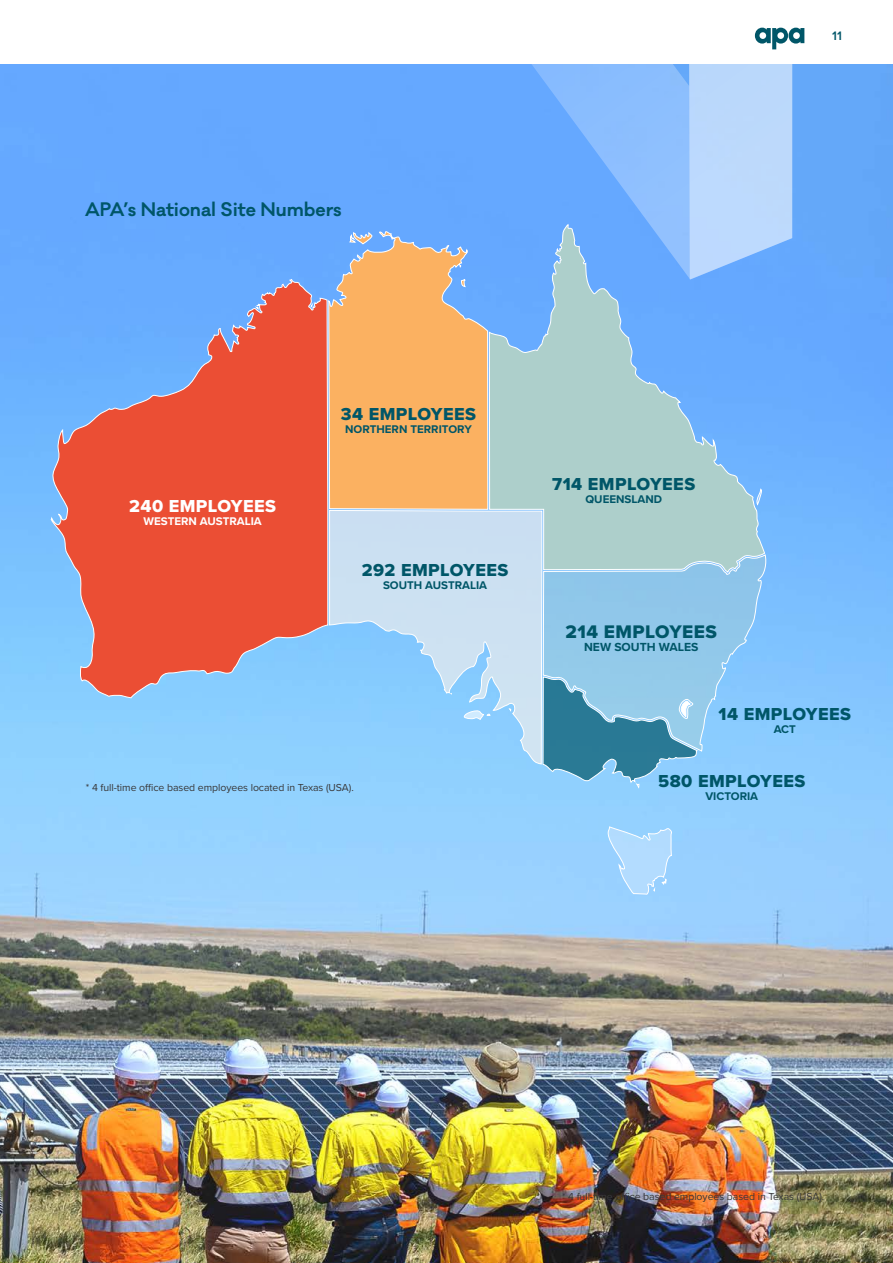
<style>
.page{position:relative;width:893px;height:1263px;background:#fff}
.page>*{position:absolute;margin:0;border:0;box-sizing:border-box;transform-origin:0 0}
.t1{font:18.9px "Proxima Nova Extrabld";letter-spacing:.025em;color:#005668}
.t2{font:18px "Proxima Nova Extrabld";letter-spacing:.025em;color:#005668}
.t3{font:600 18px "Galano Classic";color:#005668}
.t4{font:18px "Proxima Nova Extrabld";letter-spacing:.025em;color:#fff}
.t5{font:600 12.75px "Proxima Nova";color:#005668}
.t6{font:700 12.15px "Proxima Nova";color:#005668}
.t7{font:700 11.55px "Proxima Nova";color:#005668}
.t8{font:700 11.55px "Proxima Nova";color:#fff}
.t9{font:10.5px "Proxima Nova";letter-spacing:-.005em;color:#383839}
</style>
<div class="page">
<img style="left:0;top:64px;width:893px;height:1199px">
<svg style="left:542px;top:554px;width:225px;height:234px;background:#80bce0"></svg>
<svg style="left:51px;top:279px;width:277px;height:419px;background:#c37379"></svg>
<svg style="left:255px;top:306px;width:4px;height:4px"></svg>
<svg style="left:489px;top:423px;width:276px;height:152px;background:#a7cdd2"></svg>
<div style="left:328px;top:423px;width:160px;height:87px;background:#fbb161"></div>
<svg style="left:329px;top:510px;width:213px;height:254px;background:#b2d9f7"></svg>
<svg style="left:608px;top:826px;width:64px;height:69px;background:#add9fe"></svg>
<svg style="left:288px;top:64px;width:605px;height:359px;background:#86ade1"></svg>
<svg style="left:689px;top:64px;width:103px;height:216px;background:#b3d4fc"></svg>
<svg style="left:755px;top:28px;width:49px;height:21px"></svg>
<h2 class="t3" style="left:85px;top:197px;width:258px">APA’s National Site Numbers</h2>
<p class="t5" style="left:832px;top:26px;width:11px">11</p>
<h2 class="t2" style="left:341px;top:401px;width:137px">34 EMPLOYEES</h2>
<h2 class="t4" style="left:129px;top:493px;width:148px">240 EMPLOYEES</h2>
<p class="t8" style="left:143px;top:512px;width:120px">WESTERN AUSTRALIA</p>
<p class="t7" style="left:345px;top:421px;width:128px">NORTHERN TERRITORY</p>
<h2 class="t2" style="left:362px;top:556px;width:148px">292 EMPLOYEES</h2>
<p class="t7" style="left:383px;top:576px;width:106px">SOUTH AUSTRALIA</p>
<p class="t9" style="left:86px;top:780px;width:269px">* 4 full-time office based employees located in Texas (USA).</p>
<h2 class="t2" style="left:552px;top:470px;width:144px">714 EMPLOYEES</h2>
<p class="t7" style="left:585px;top:490px;width:78px">QUEENSLAND</p>
<h1 class="t1" style="left:566px;top:617px;width:153px">214 EMPLOYEES</h1>
<p class="t6" style="left:584px;top:638px;width:116px">NEW SOUTH WALES</p>
<h2 class="t2" style="left:719px;top:701px;width:134px">14 EMPLOYEES</h2>
<p class="t7" style="left:774px;top:721px;width:24px">ACT</p>
<h2 class="t2" style="left:658px;top:767px;width:149px">580 EMPLOYEES</h2>
<p class="t7" style="left:705px;top:787px;width:54px">VICTORIA</p>
<p class="t9" style="left:562px;top:1189px;width:264px">* 4 full-time office based employees based in Texas (USA).</p>
</div>
